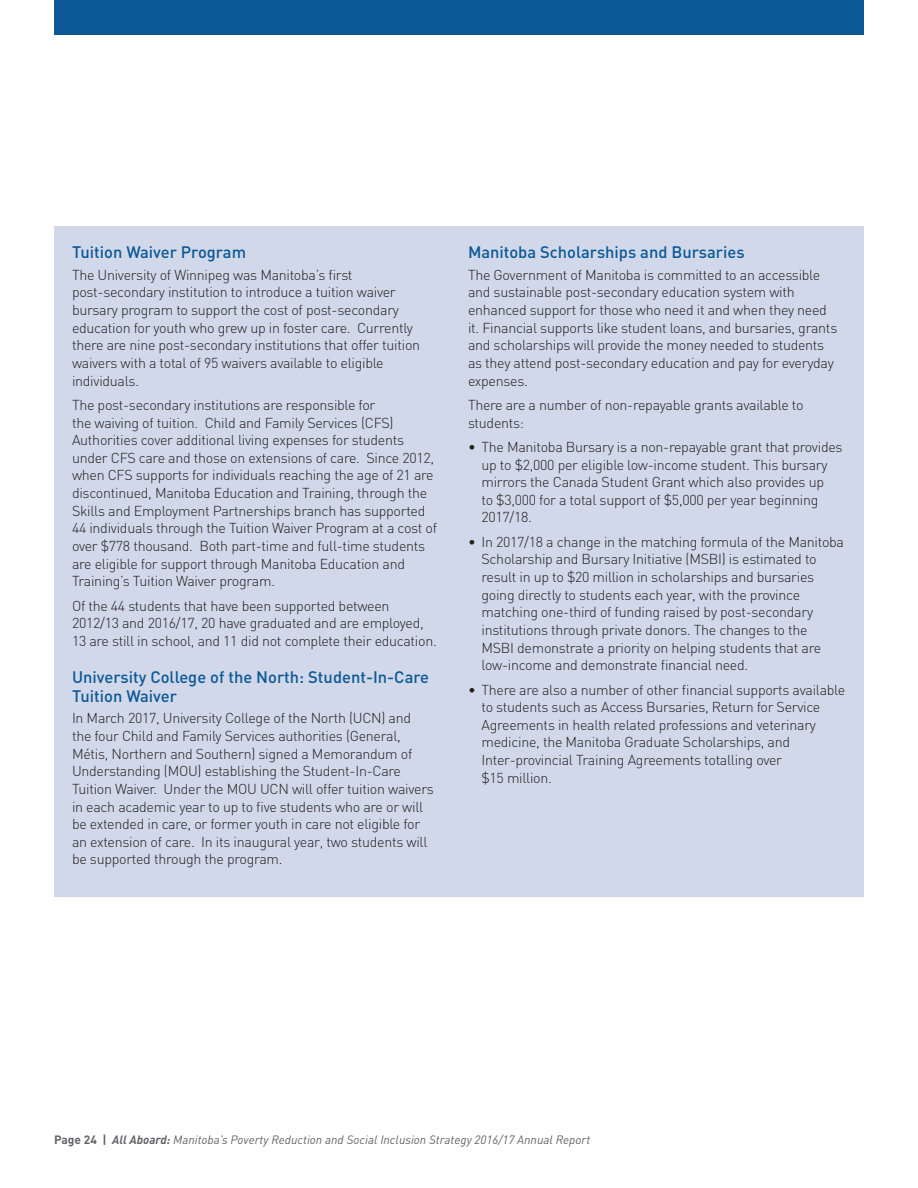
<style>
.page{position:relative;width:918px;height:1188px;background:#fff}
.page>*{position:absolute;margin:0;border:0;box-sizing:border-box;transform-origin:0 0}
.programsBlue{font:500 16.5px/19.5px "DIN";color:#0c5896}
.Body{font:300 14.25px/17.7px "DIN";letter-spacing:-.02em;color:#231f20}
.t1{font:italic 12px "DIN";color:#636366}
.s1{font-weight:700;font-style:normal}
.s2{font-weight:700}
</style>
<div class="page">
<div style="left:54px;top:0;width:810px;height:35px;background:#0c5896"></div>
<div style="left:54px;top:226px;width:810px;height:671px;background:#d0d8e9"></div>
<h2 class="programsBlue" style="left:72px;top:242px;width:176px">Tuition Waiver Program</h2>
<p class="Body" style="left:72px;top:266px;width:350px">The University of Winnipeg was Manitoba’s first post‑secondary institution to introduce a tuition waiver bursary program to support the cost of post‑secondary education for youth who grew up in foster care. Currently there are nine post‑secondary institutions that offer tuition waivers with a total of 95 waivers available to eligible individuals.</p>
<p class="Body" style="left:72px;top:396px;width:367px">The post‑secondary institutions are responsible for<br>the waiving of tuition. Child and Family Services (CFS)<br>Authorities cover additional living expenses for students under CFS care and those on extensions of care. Since 2012, when CFS supports for individuals reaching the age of 21 are discontinued, Manitoba Education and Training, through the Skills and Employment Partnerships branch has supported 44 individuals through the Tuition Waiver Program at a cost of over $778 thousand. Both part‑time and full‑time students are eligible for support through Manitoba Education and Training’s Tuition Waiver program.</p>
<p class="Body" style="left:72px;top:596px;width:366px">Of the 44 students that have been supported between<br>2012/13 and 2016/17, 20 have graduated and are employed,<br>13 are still in school, and 11 did not complete their education.</p>
<h2 class="programsBlue" style="left:72px;top:666px;width:359px">University College of the North: Student‑In‑Care<br>Tuition Waiver</h2>
<p class="Body" style="left:72px;top:709px;width:363px">In March 2017, University College of the North (UCN) and the four Child and Family Services authorities (General, Métis, Northern and Southern) signed a Memorandum of Understanding (MOU) establishing the Student‑In‑Care Tuition Waiver. Under the MOU UCN will offer tuition waivers in each academic year to up to five students who are or will be extended in care, or former youth in care not eligible for an extension of care. In its inaugural year, two students will be supported through the program.</p>
<h2 class="programsBlue" style="left:468px;top:242px;width:278px">Manitoba Scholarships and Bursaries</h2>
<p class="Body" style="left:468px;top:266px;width:371px">The Government of Manitoba is committed to an accessible and sustainable post‑secondary education system with enhanced support for those who need it and when they need it. Financial supports like student loans, and bursaries, grants and scholarships will provide the money needed to students as they attend post‑secondary education and pay for everyday expenses.</p>
<p class="Body" style="left:468px;top:396px;width:337px">There are a number of non‑repayable grants available to students:</p>
<p class="Body" style="left:482px;top:438px;width:363px;text-indent:-14px">• The Manitoba Bursary is a non‑repayable grant that provides up to $2,000 per eligible low‑income student. This bursary mirrors the Canada Student Grant which also provides up<br>to $3,000 for a total support of $5,000 per year beginning 2017/18.</p>
<p class="Body" style="left:482px;top:533px;width:364px;text-indent:-14px">• In 2017/18 a change in the matching formula of the Manitoba Scholarship and Bursary Initiative (MSBI) is estimated to result in up to $20 million in scholarships and bursaries going directly to students each year, with the province matching one‑third of funding raised by post‑secondary institutions through private donors. The changes to the<br>MSBI demonstrate a priority on helping students that are low‑income and demonstrate financial need.</p>
<p class="Body" style="left:482px;top:680px;width:365px;text-indent:-14px">• There are also a number of other financial supports available to students such as Access Bursaries, Return for Service Agreements in health related professions and veterinary medicine, the Manitoba Graduate Scholarships, and Inter‑provincial Training Agreements totalling over<br>$15 million.</p>
<p class="t1" style="left:54px;top:1132px;width:538px"><span class="s1">Page 24 |</span> <span class="s2">All Aboard:</span> Manitoba’s Poverty Reduction and Social Inclusion Strategy 2016/17 Annual Report</p>
</div>
